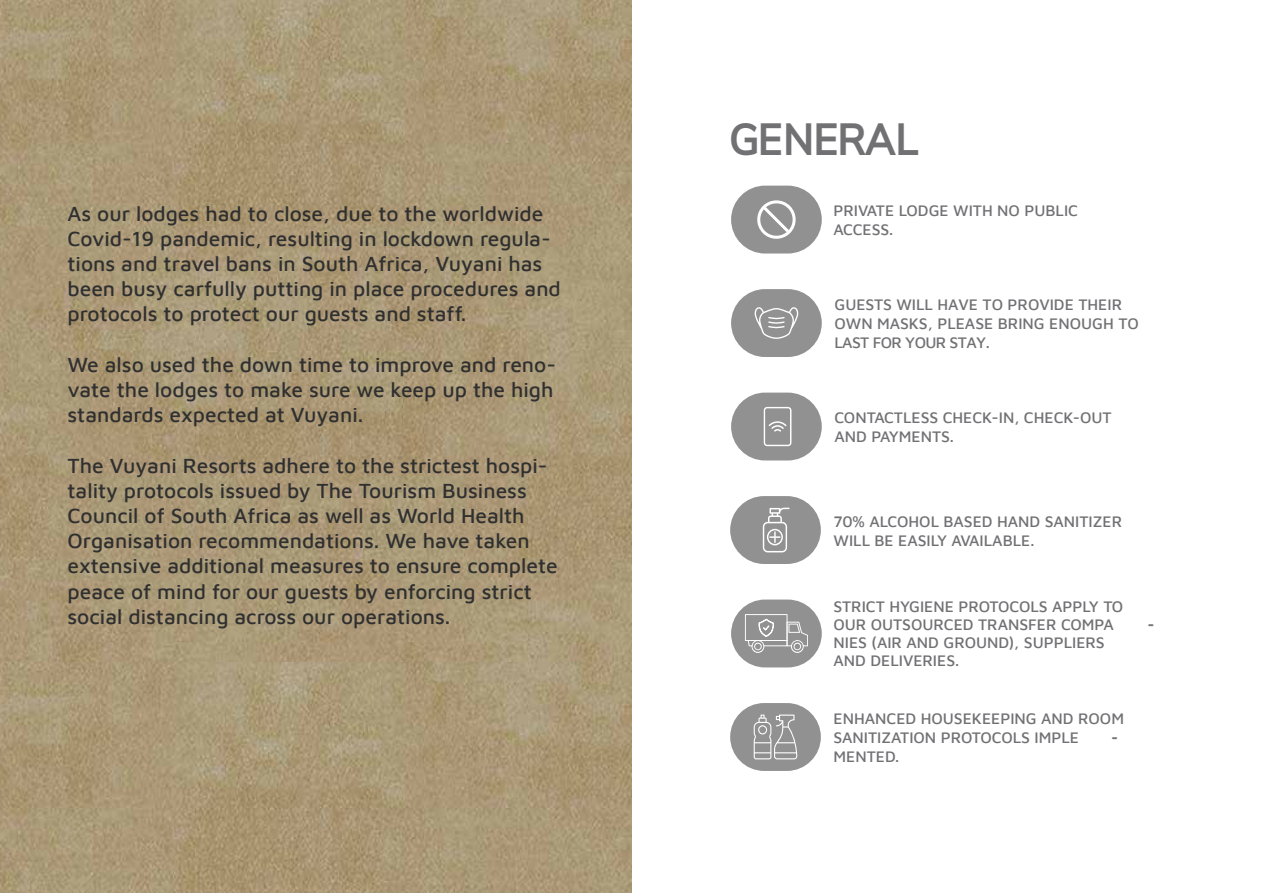
<style>
.page{position:relative;width:1263px;height:893px;background:#fff}
.page>*{position:absolute;margin:0;border:0;box-sizing:border-box;transform-origin:0 0}
.t1{font:41.85px "Vuyani Headers";letter-spacing:.01em;color:#717073}
.t2{font:500 21px/25.2px "Maven Pro";color:#303030}
.t3{font:500 15.6px/19.2px "Maven Pro";color:#717073}
.t4{font:500 15.6px "Gotham";color:#717073}
</style>
<div class="page">
<img style="left:0;top:0;width:632px;height:893px">
<div style="left:730px;top:496px;width:91px;height:68px;background:#919191;border-radius:34px"></div>
<svg style="left:763px;top:508px;width:27px;height:44px"></svg>
<div style="left:730px;top:703px;width:91px;height:68px;background:#919191;border-radius:34px"></div>
<svg style="left:754px;top:715px;width:43px;height:44px"></svg>
<div style="left:731px;top:186px;width:91px;height:68px;background:#919191;border-radius:34px"></div>
<svg style="left:757px;top:200px;width:39px;height:39px"></svg>
<div style="left:731px;top:289px;width:91px;height:68px;background:#919191;border-radius:34px"></div>
<svg style="left:755px;top:307px;width:43px;height:32px"></svg>
<div style="left:731px;top:599px;width:91px;height:68px;background:#919191;border-radius:34px"></div>
<svg style="left:745px;top:614px;width:63px;height:39px"></svg>
<div style="left:731px;top:393px;width:91px;height:67px;background:#919191;border-radius:34px"></div>
<svg style="left:764px;top:407px;width:27px;height:39px"></svg>
<p class="t2" style="left:68px;top:199px;width:495px">As our lodges had to close, due to the worldwide Covid-19 pandemic, resulting in lockdown regula&shy;tions and travel bans in South Africa, Vuyani has been busy carfully putting in place procedures and protocols to protect our guests and staff.</p>
<p class="t2" style="left:68px;top:350px;width:490px">We also used the down time to improve and reno&shy;vate the lodges to make sure we keep up the high standards expected at Vuyani.</p>
<p class="t2" style="left:68px;top:451px;width:492px">The Vuyani Resorts adhere to the strictest hospi&shy;tality protocols issued by The Tourism Business Council of South Africa as well as World Health Organisation recommendations. We have taken extensive additional measures to ensure complete peace of mind for our guests by enforcing strict social distancing across our operations.</p>
<h1 class="t1" style="left:730px;top:123px;width:191px">GENERAL</h1>
<p class="t3" style="left:833px;top:200px;width:246px">PRIVATE LODGE WITH NO PUBLIC<br>ACCESS.</p>
<p class="t3" style="left:834px;top:294px;width:306px">GUESTS WILL HAVE TO PROVIDE THEIR<br>OWN MASKS, PLEASE BRING ENOUGH TO<br>LAST FOR YOUR STAY.</p>
<p class="t3" style="left:834px;top:407px;width:279px">CONTACTLESS CHECK-IN, CHECK-OUT<br>AND PAYMENTS.</p>
<p class="t3" style="left:833px;top:511px;width:290px">70% ALCOHOL BASED HAND SANITIZER<br>WILL BE EASILY AVAILABLE.</p>
<p class="t3" style="left:833px;top:597px;width:291px;line-height:18px">STRICT HYGIENE PROTOCOLS APPLY TO<br>OUR OUTSOURCED TRANSFER COMPA</p>
<p class="t3" style="left:833px;top:633px;width:273px;line-height:18px">NIES (AIR AND GROUND), SUPPLIERS<br>AND DELIVERIES.</p>
<p class="t3" style="left:833px;top:708px;width:292px">ENHANCED HOUSEKEEPING AND ROOM<br>SANITIZATION PROTOCOLS IMPLE</p>
<p class="t4" style="left:1111px;top:727px;width:8px">-</p>
<p class="t3" style="left:833px;top:746px;width:67px">MENTED.</p>
<p class="t4" style="left:1148px;top:614px;width:8px">-</p>
</div>
